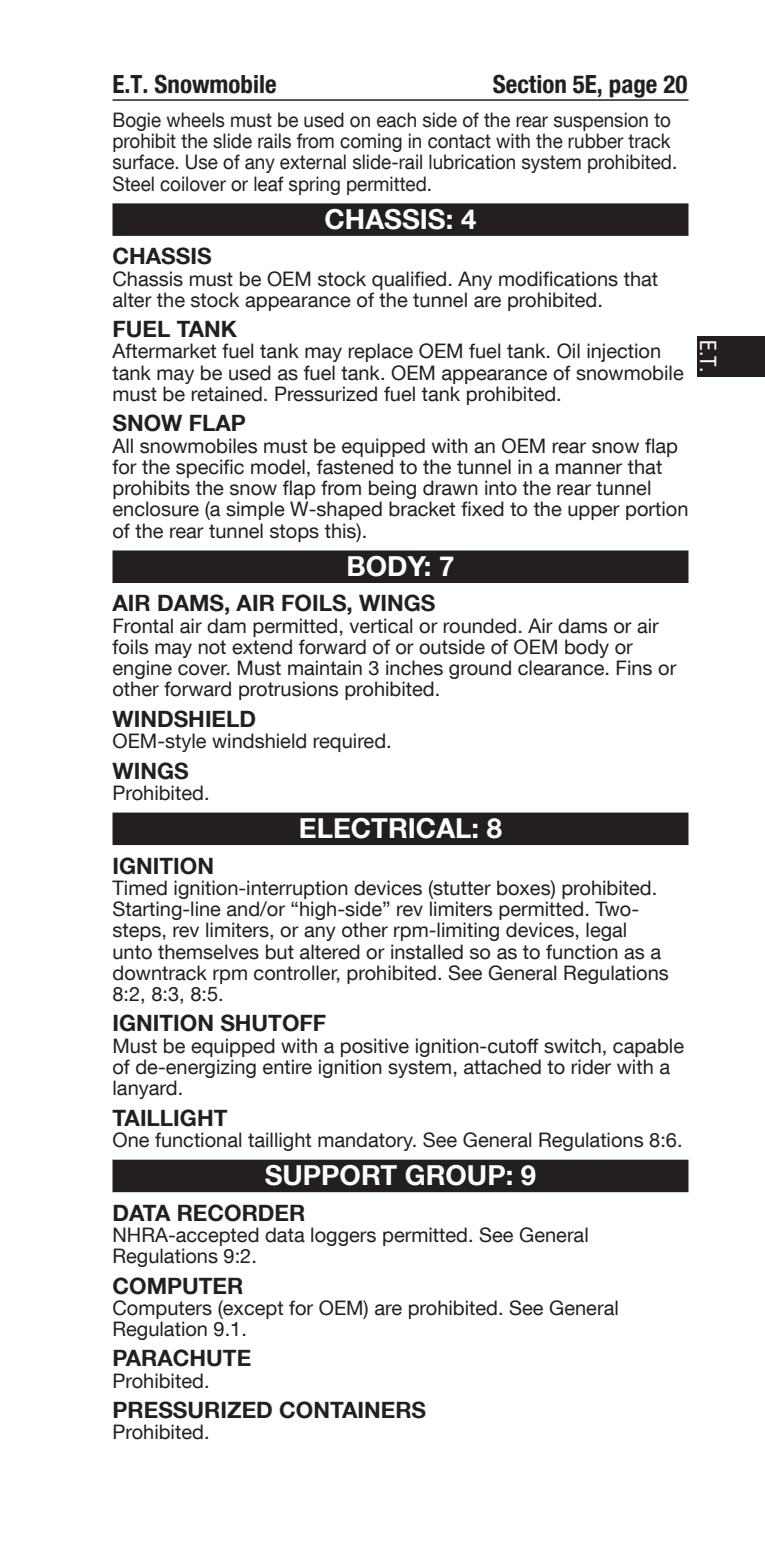
<style>
.page{position:relative;width:765px;height:1553px;background:#fff}
.page>*{position:absolute;margin:0;border:0;box-sizing:border-box;transform-origin:0 0}
.t1{font:700 27.5px "Helvetica Neue LT Com";color:#fff}
.t2{font:700 condensed 25px "Helvetica Neue LT Com";color:#231f20}
.t3{font:700 22.5px "Helvetica Neue LT Com";color:#231f20}
.t4{font:condensed 22.5px "Helvetica Neue LT Com";color:#fff}
.t5{font:20px/21.2px "Helvetica Neue LT Com";color:#231f20}
.t6{font:20px/21.2px "Helvetica Neue LT Com";color:#231f20;scale:.94 1}
</style>
<div class="page">
<hr style="left:112px;top:99px;width:576px;height:2px;background:#231f20">
<div style="left:698px;top:336px;width:67px;height:40px;background:#231f20"></div>
<div style="left:113px;top:203px;width:575px;height:33px;background:#231f20"></div>
<div style="left:113px;top:550px;width:575px;height:33px;background:#231f20"></div>
<div style="left:113px;top:812px;width:575px;height:33px;background:#231f20"></div>
<div style="left:113px;top:1159px;width:575px;height:33px;background:#231f20"></div>
<p class="t2" style="left:112px;top:69px;width:166px">E.T. Snowmobile</p>
<p class="t2" style="left:493px;top:69px;width:196px">Section 5E, page 20</p>
<p class="t6" style="left:113px;top:109px;width:602px">Bogie wheels must be used on each side of the rear suspension to prohibit the slide rails from coming in contact with the rubber track surface. Use of any external slide-rail lubrication system prohibited.<br>Steel coilover or leaf spring permitted.</p>
<h1 class="t1" style="left:325px;top:201px;width:153px">CHASSIS: 4</h1>
<p class="t3" style="left:113px;top:242px;width:101px">CHASSIS</p>
<p class="t5" style="left:113px;top:267px;width:547px">Chassis must be OEM stock qualified. Any modifications that alter the stock appearance of the tunnel are prohibited.</p>
<p class="t3" style="left:113px;top:315px;width:126px">FUEL TANK</p>
<p class="t5" style="left:113px;top:340px;width:573px">Aftermarket fuel tank may replace OEM fuel tank. Oil injection tank may be used as fuel tank. OEM appearance of snowmobile must be retained. Pressurized fuel tank prohibited.</p>
<p class="t3" style="left:113px;top:409px;width:135px">SNOW FLAP</p>
<p class="t5" style="left:113px;top:434px;width:578px">All snowmobiles must be equipped with an OEM rear snow flap for the specific model, fastened to the tunnel in a manner that prohibits the snow flap from being drawn into the rear tunnel enclosure (a simple W-shaped bracket fixed to the upper portion of the rear tunnel stops this).</p>
<h1 class="t1" style="left:347px;top:548px;width:109px">BODY: 7</h1>
<p class="t3" style="left:113px;top:589px;width:324px">AIR DAMS, AIR FOILS, WINGS</p>
<p class="t5" style="left:113px;top:614px;width:565px">Frontal air dam permitted, vertical or rounded. Air dams or air foils may not extend forward of or outside of OEM body or engine cover. Must maintain 3 inches ground clearance. Fins or other forward protrusions prohibited.</p>
<p class="t3" style="left:113px;top:704px;width:145px">WINDSHIELD</p>
<p class="t5" style="left:113px;top:730px;width:281px">OEM-style windshield required.</p>
<p class="t3" style="left:113px;top:756px;width:78px">WINGS</p>
<p class="t5" style="left:113px;top:781px;width:99px">Prohibited.</p>
<h1 class="t1" style="left:299px;top:810px;width:205px">ELECTRICAL: 8</h1>
<p class="t3" style="left:113px;top:851px;width:103px">IGNITION</p>
<p class="t5" style="left:113px;top:876px;width:558px">Timed ignition-interruption devices (stutter boxes) prohibited.<br>Starting-line and/or “high-side” rev limiters permitted. Two&shy;steps, rev limiters, or any other rpm-limiting devices, legal unto themselves but altered or installed so as to function as a downtrack rpm controller, prohibited. See General Regulations 8:2, 8:3, 8:5.</p>
<p class="t3" style="left:113px;top:1009px;width:215px">IGNITION SHUTOFF</p>
<p class="t5" style="left:113px;top:1034px;width:573px">Must be equipped with a positive ignition-cutoff switch, capable of de-energizing entire ignition system, attached to rider with a lanyard.</p>
<p class="t3" style="left:113px;top:1103px;width:116px">TAILLIGHT</p>
<p class="t5" style="left:113px;top:1128px;width:572px">One functional taillight mandatory. See General Regulations 8:6.</p>
<h1 class="t1" style="left:265px;top:1157px;width:273px">SUPPORT GROUP: 9</h1>
<p class="t3" style="left:113px;top:1198px;width:194px">DATA RECORDER</p>
<p class="t5" style="left:113px;top:1223px;width:478px">NHRA-accepted data loggers permitted. See General<br>Regulations 9:2.</p>
<p class="t3" style="left:113px;top:1271px;width:132px">COMPUTER</p>
<p class="t5" style="left:113px;top:1296px;width:508px">Computers (except for OEM) are prohibited. See General<br>Regulation 9.1.</p>
<p class="t3" style="left:113px;top:1344px;width:140px">PARACHUTE</p>
<p class="t5" style="left:113px;top:1369px;width:99px">Prohibited.</p>
<p class="t3" style="left:113px;top:1395px;width:315px">PRESSURIZED CONTAINERS</p>
<p class="t5" style="left:113px;top:1421px;width:99px">Prohibited.</p>
<p class="t4" style="left:721px;top:340px;width:33px;rotate:90deg">E.T.</p>
</div>
